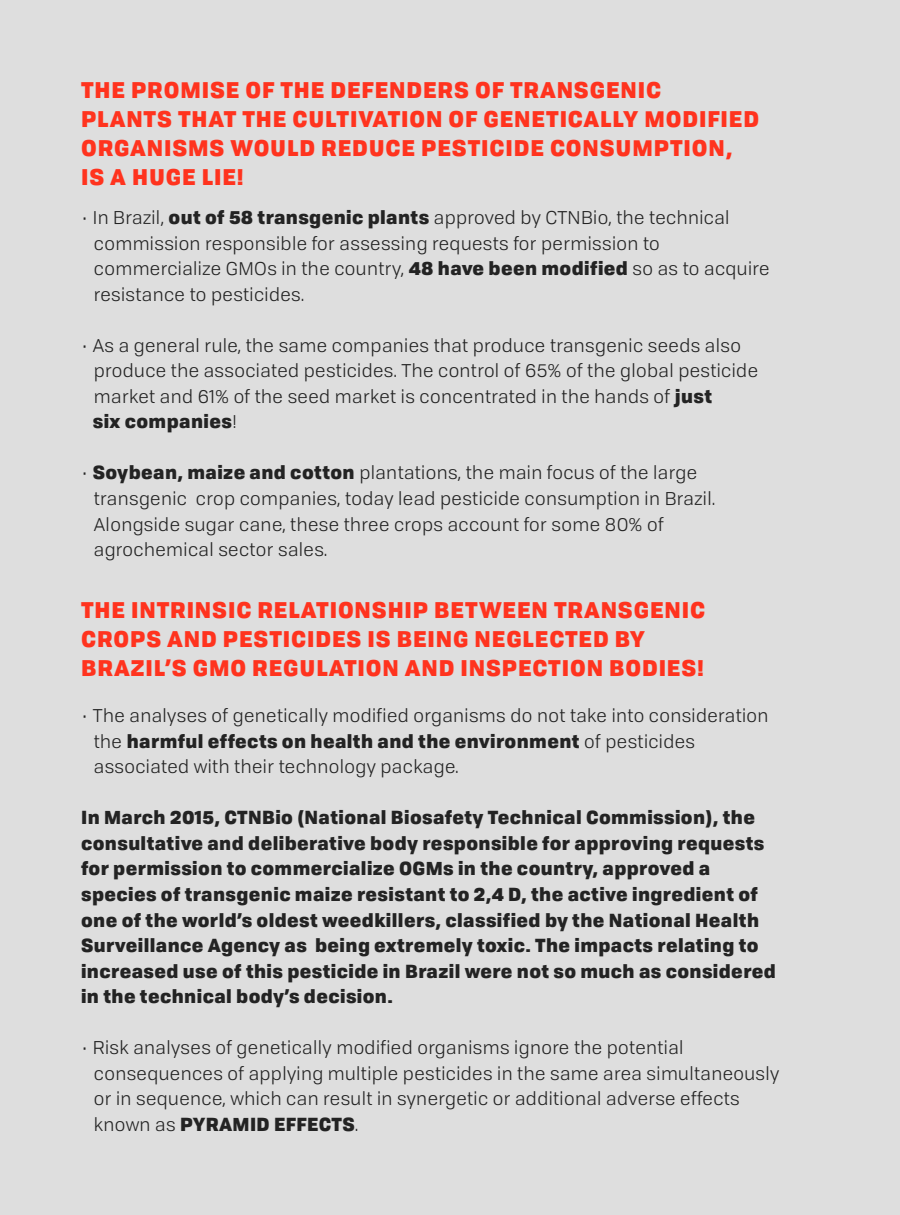
<style>
.page{position:relative;width:900px;height:1215px;background:#dedede}
.page>*{position:absolute;margin:0;border:0;box-sizing:border-box;transform-origin:0 0}
.t1{font:900 21.9px/29.1px "Tofino";letter-spacing:.04em;color:#ff331e}
.t2{font:18.15px "Tofino";letter-spacing:.02em;color:#232323}
.t3{font:900 18.15px/25.5px "Tofino";letter-spacing:.02em;color:#232323}
.s1{font-weight:900}
.s2{font-weight:400}
</style>
<div class="page">
<p class="t1" style="left:81px;top:73px;width:582px">THE PROMISE OF THE DEFENDERS OF TRANSGENIC</p>
<p class="t1" style="left:81px;top:103px;width:679px">PLANTS THAT THE CULTIVATION OF GENETICALLY MODIFIED<br>ORGANISMS WOULD REDUCE PESTICIDE CONSUMPTION,</p>
<p class="t1" style="left:81px;top:161px;width:164px">IS A HUGE LIE!</p>
<p class="t2" style="left:81px;top:205px;width:650px">• In Brazil, <span class="s1">out of 58 transgenic plants</span> approved by CTNBio, the technical</p>
<p class="t2" style="left:94px;top:230px;width:568px">commission responsible for assessing requests for permission to</p>
<p class="t2" style="left:94px;top:256px;width:677px">commercialize GMOs in the country, <span class="s1">48 have been modified</span> so as to acquire</p>
<p class="t2" style="left:94px;top:281px;width:212px">resistance to pesticides.</p>
<p class="t2" style="left:81px;top:332px;width:661px">• As a general rule, the same companies that produce transgenic seeds also</p>
<p class="t2" style="left:94px;top:358px;width:666px">produce the associated pesticides. The control of 65% of the global pesticide</p>
<p class="t2" style="left:94px;top:383px;width:620px">market and 61% of the seed market is concentrated in the hands of <span class="s1">just</span></p>
<p class="t3" style="left:93px;top:408px;width:145px">six companies<span class="s2">!</span></p>
<p class="t2" style="left:81px;top:460px;width:618px">• <span class="s1">Soybean, maize and cotton</span> plantations, the main focus of the large</p>
<p class="t2" style="left:94px;top:485px;width:623px">transgenic crop companies, today lead pesticide consumption in Brazil.</p>
<p class="t2" style="left:94px;top:511px;width:571px">Alongside sugar cane, these three crops account for some 80% of</p>
<p class="t2" style="left:94px;top:536px;width:235px">agrochemical sector sales.</p>
<p class="t1" style="left:81px;top:593px;width:626px">THE INTRINSIC RELATIONSHIP BETWEEN TRANSGENIC<br>CROPS AND PESTICIDES IS BEING NEGLECTED BY</p>
<p class="t1" style="left:81px;top:652px;width:625px">BRAZIL’S GMO REGULATION AND INSPECTION BODIES!</p>
<p class="t2" style="left:81px;top:703px;width:689px">• The analyses of genetically modified organisms do not take into consideration</p>
<p class="t3" style="left:94px;top:727px;width:603px"><span class="s2">the</span> harmful effects on health and the environment <span class="s2">of pesticides</span></p>
<p class="t2" style="left:94px;top:754px;width:366px">associated with their technology package.</p>
<p class="t3" style="left:81px;top:804px;width:696px">In March 2015, CTNBio (National Biosafety Technical Commission), the consultative and deliberative body responsible for approving requests for permission to commercialize OGMs in the country, approved a species of transgenic maize resistant to 2,4 D, the active ingredient of one of the world’s oldest weedkillers, classified by the National Health Surveillance Agency as being extremely toxic. The impacts relating to increased use of this pesticide in Brazil were not so much as considered in the technical body’s decision.</p>
<p class="t2" style="left:81px;top:1034px;width:604px">• Risk analyses of genetically modified organisms ignore the potential</p>
<p class="t2" style="left:94px;top:1060px;width:687px">consequences of applying multiple pesticides in the same area simultaneously</p>
<p class="t2" style="left:94px;top:1085px;width:648px">or in sequence, which can result in synergetic or additional adverse effects</p>
<p class="t3" style="left:94px;top:1110px;width:266px"><span class="s2">known as</span> PYRAMID EFFECTS<span class="s2">.</span></p>
</div>
